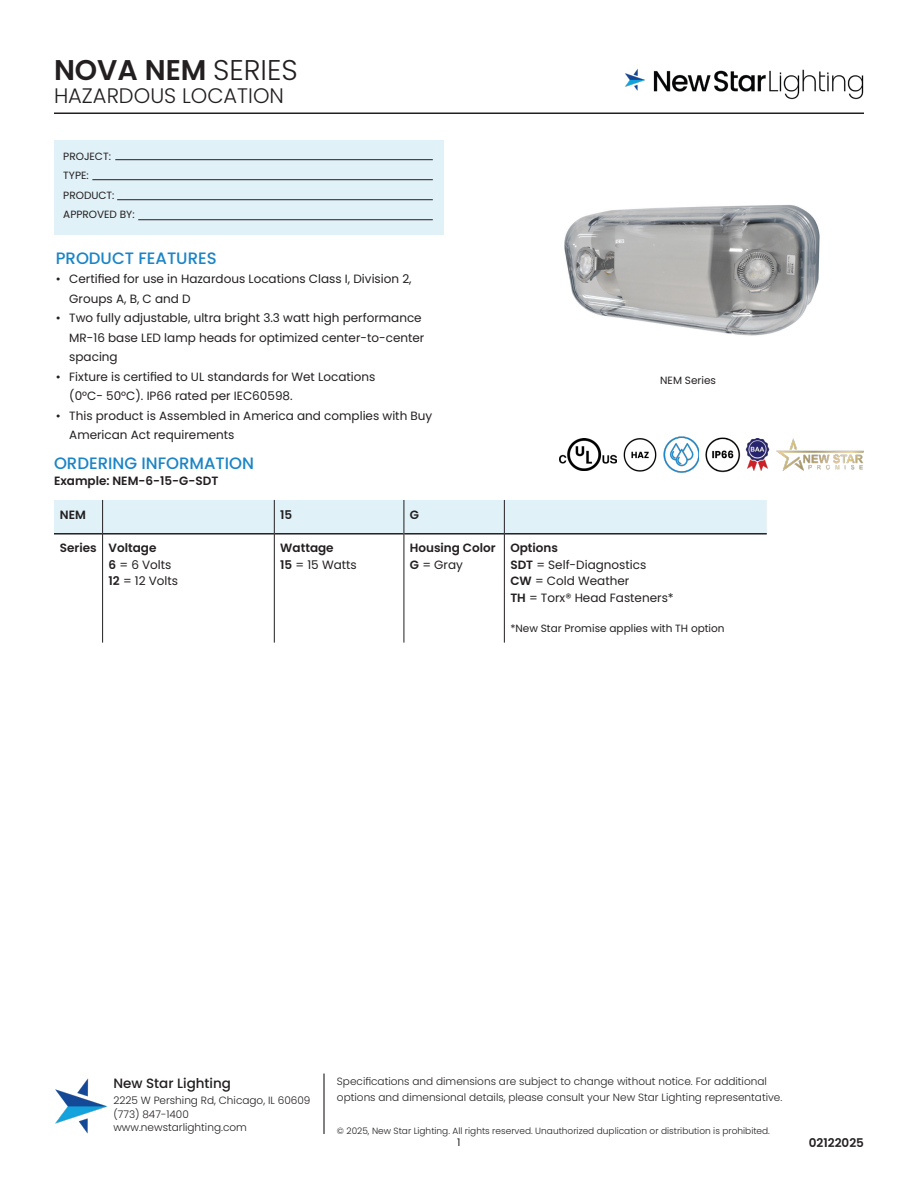
<style>
.page{position:relative;width:918px;height:1188px;background:#fff}
.page>*{position:absolute;margin:0;border:0;box-sizing:border-box;transform-origin:0 0}
.t1{font:600 28.5px "Poppins";color:#231f20}
.t2{font:300 21px "Poppins";color:#231f20}
.Subtitles{font:500 16.5px "Poppins";color:#1b84c6}
.t3{font:500 13.5px "Poppins";color:#231f20}
.t4{font:12px/19.5px "Poppins";color:#231f20}
.t5{font:600 12px "Poppins";color:#231f20}
.t6{font:300 10.5px/13.5px "Poppins";color:#231f20}
.t7{font:10.5px "Poppins";color:#231f20}
.t8{font:300 9px "Poppins";color:#231f20}
.s1{font-weight:300}
.s2{font-weight:600}
</style>
<div class="page">
<img style="left:664px;top:436px;width:35px;height:37px">
<img style="left:623px;top:438px;width:34px;height:34px">
<img style="left:705px;top:437px;width:35px;height:36px">
<img style="left:560px;top:438px;width:56px;height:33px">
<img style="left:777px;top:438px;width:87px;height:32px">
<img style="left:740px;top:438px;width:30px;height:33px">
<img style="left:564px;top:205px;width:256px;height:131px">
<hr style="left:54px;top:113px;width:810px;height:1px;background:#231f20">
<img style="left:55px;top:1078px;width:53px;height:56px">
<hr style="left:323px;top:1074px;width:2px;height:60px;background:#231f20">
<img style="left:625px;top:69px;width:239px;height:31px">
<div style="left:54px;top:140px;width:390px;height:95px;background:#e1f1f8"></div>
<hr style="left:115px;top:159px;width:318px;height:1px;background:#231f20">
<hr style="left:92px;top:179px;width:341px;height:1px;background:#231f20">
<hr style="left:117px;top:199px;width:316px;height:1px;background:#231f20">
<hr style="left:138px;top:219px;width:295px;height:1px;background:#231f20">
<div style="left:54px;top:500px;width:713px;height:33px;background:#e1f1f8"></div>
<hr style="left:54px;top:533px;width:48px;height:2px;background:#231f20">
<hr style="left:103px;top:533px;width:171px;height:2px;background:#231f20">
<hr style="left:275px;top:533px;width:129px;height:2px;background:#231f20">
<hr style="left:404px;top:533px;width:100px;height:2px;background:#231f20">
<hr style="left:505px;top:533px;width:262px;height:2px;background:#231f20">
<hr style="left:274px;top:500px;width:1px;height:34px;background:#231f20">
<hr style="left:404px;top:500px;width:1px;height:34px;background:#231f20">
<hr style="left:274px;top:534px;width:1px;height:109px;background:#231f20">
<hr style="left:404px;top:534px;width:1px;height:109px;background:#231f20">
<hr style="left:102px;top:500px;width:1px;height:34px;background:#231f20">
<hr style="left:102px;top:534px;width:1px;height:109px;background:#231f20">
<hr style="left:504px;top:500px;width:1px;height:34px;background:#231f20">
<hr style="left:504px;top:534px;width:1px;height:109px;background:#231f20">
<h1 class="t1" style="left:54px;top:54px;width:245px">NOVA NEM <span class="s1">SERIES</span></h1>
<h2 class="t2" style="left:54px;top:83px;width:231px">HAZARDOUS LOCATION</h2>
<p class="t7" style="left:63px;top:150px;width:49px">PROJECT:</p>
<p class="t7" style="left:63px;top:170px;width:27px">TYPE:</p>
<p class="t7" style="left:63px;top:189px;width:53px">PRODUCT:</p>
<p class="t7" style="left:63px;top:209px;width:73px">APPROVED BY:</p>
<p class="Subtitles" style="left:56px;top:248px;width:162px">PRODUCT FEATURES</p>
<p class="t4" style="left:69px;top:269px;width:344px;text-indent:-14px">• Certified for use in Hazardous Locations Class I, Division 2,<br>Groups A, B, C and D</p>
<p class="t4" style="left:69px;top:308px;width:357px;text-indent:-14px">• Two fully adjustable, ultra bright 3.3 watt high performance<br>MR-16 base LED lamp heads for optimized center-to-center spacing</p>
<p class="t4" style="left:69px;top:367px;width:308px;text-indent:-14px">• Fixture is certified to UL standards for Wet Locations (0°C- 50°C). IP66 rated per IEC60598.</p>
<p class="t4" style="left:69px;top:406px;width:365px;text-indent:-14px">• This product is Assembled in America and complies with Buy<br>American Act requirements</p>
<p class="Subtitles" style="left:54px;top:453px;width:202px">ORDERING INFORMATION</p>
<p class="t5" style="left:54px;top:474px;width:166px">Example: NEM-6-15-G-SDT</p>
<p class="t5" style="left:60px;top:507px;width:27px">NEM</p>
<p class="t5" style="left:280px;top:507px;width:14px">15</p>
<p class="t5" style="left:410px;top:507px;width:11px">G</p>
<p class="t5" style="left:60px;top:541px;width:38px">Series</p>
<p class="t5" style="left:109px;top:541px;width:49px">Voltage</p>
<p class="t4" style="left:109px;top:555px;width:64px"><span class="s2">6</span> = 6 Volts</p>
<p class="t4" style="left:109px;top:571px;width:71px"><span class="s2">12</span> = 12 Volts</p>
<p class="t5" style="left:410px;top:541px;width:87px">Housing Color</p>
<p class="t4" style="left:410px;top:555px;width:54px"><span class="s2">G</span> = Gray</p>
<p class="t5" style="left:280px;top:541px;width:55px">Wattage</p>
<p class="t4" style="left:280px;top:555px;width:78px"><span class="s2">15</span> = 15 Watts</p>
<p class="t7" style="left:660px;top:374px;width:57px">NEM Series</p>
<p class="t5" style="left:510px;top:541px;width:49px">Options</p>
<p class="t4" style="left:510px;top:555px;width:138px"><span class="s2">SDT</span> = Self-Diagnostics</p>
<p class="t4" style="left:510px;top:571px;width:121px"><span class="s2">CW</span> = Cold Weather</p>
<p class="t4" style="left:510px;top:588px;width:165px"><span class="s2">TH</span> = Torx® Head Fasteners*</p>
<p class="t7" style="left:510px;top:622px;width:216px">*New Star Promise applies with TH option</p>
<p class="t3" style="left:113px;top:1075px;width:119px">New Star Lighting</p>
<p class="t6" style="left:113px;top:1094px;width:199px">2225 W Pershing Rd, Chicago, IL 60609 (773) 847-1400 www.newstarlighting.com</p>
<p class="t6" style="left:337px;top:1073px;width:447px;line-height:16.5px">Specifications and dimensions are subject to change without notice. For additional options and dimensional details, please consult your New Star Lighting representative.</p>
<p class="t8" style="left:337px;top:1126px;width:434px">© 2025, New Star Lighting. All rights reserved. Unauthorized duplication or distribution is prohibited.</p>
<p class="t7" style="left:457px;top:1136px;width:5px">1</p>
<p class="t5" style="left:809px;top:1136px;width:57px">02122025</p>
</div>
